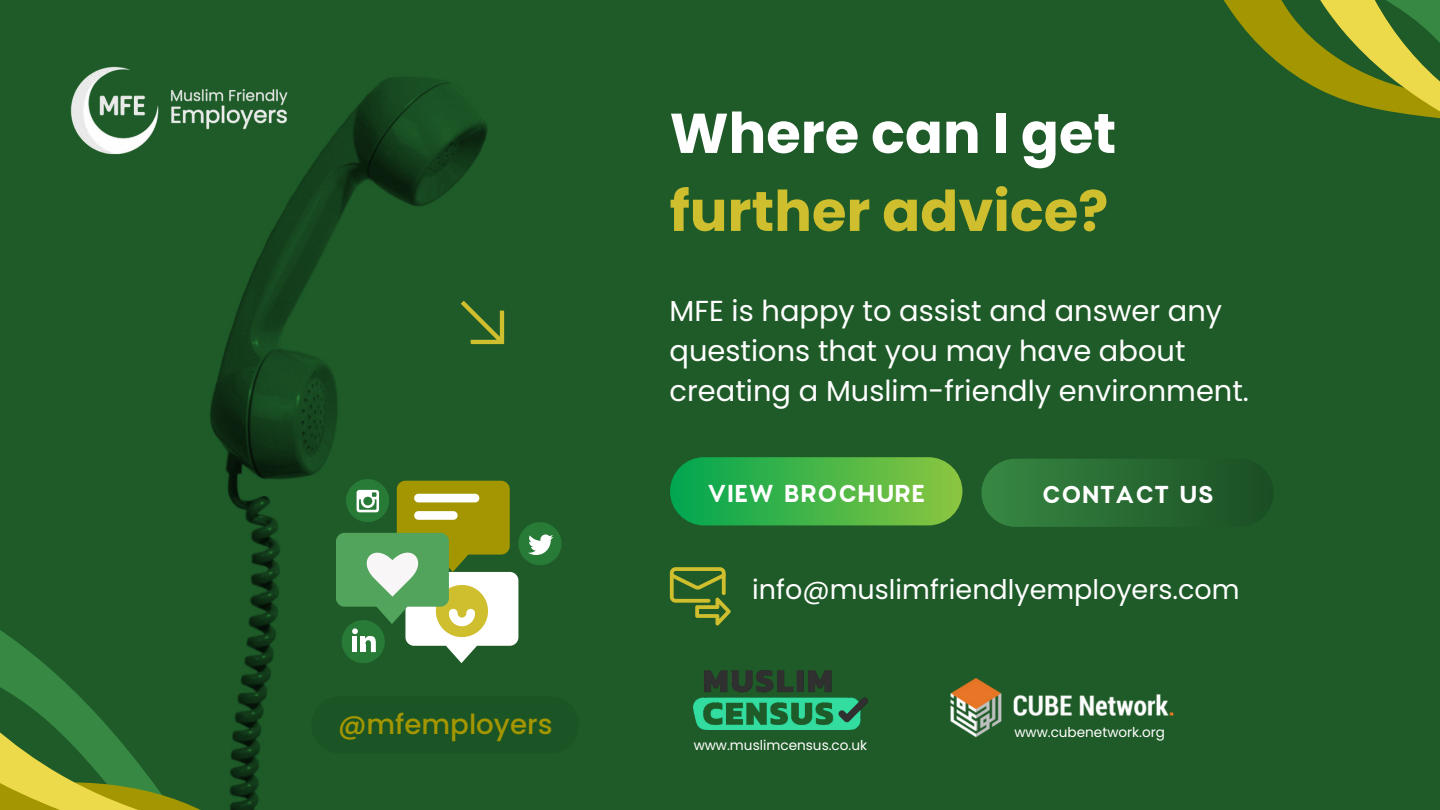
<style>
.page{position:relative;width:1440px;height:810px;background:#1f5b28}
.page>*{position:absolute;margin:0;border:0;box-sizing:border-box;transform-origin:0 0}
.t1{font:700 56px/78px "Poppins";color:#cfbe2d}
.t2{font:28.9px/39.9px "Poppins";color:#fff}
.t3{font:500 27.7px "Poppins";color:#a49600}
.t4{font:27px "Poppins";color:#fff}
.t5{font:700 24px "Charlevoix Pro";color:#fff}
.t6{font:13.6px "Poppins";color:#fff}
.s1{color:#fff}
</style>
<div class="page">
<svg style="left:445px;top:285px;width:76px;height:76px"></svg>
<div style="left:1191px;top:0;width:249px;height:294px;background:#1f5b28"></div>
<svg style="left:1234px;top:0;width:206px;height:245px;fill:#1f5b28"></svg>
<svg style="left:1326px;top:0;width:86px;height:7px"></svg>
<svg style="left:0;top:432px;width:400px;height:378px;fill:#1f5b28"></svg>
<div style="left:670px;top:457px;width:292px;height:68px;background:linear-gradient(to right,#00a651,#8bc53f);border-radius:34px"></div>
<div style="left:981px;top:459px;width:293px;height:68px;background:linear-gradient(to right,#378843,#1a4e23);border-radius:34px"></div>
<div style="left:346px;top:479px;width:43px;height:43px;background:#287b37;border-radius:50%"></div>
<svg style="left:336px;top:481px;width:225px;height:182px"></svg>
<div style="left:311px;top:696px;width:268px;height:58px;background:#1b5425;border-radius:29px"></div>
<img style="left:951px;top:679px;width:224px;height:60px">
<img style="left:694px;top:666px;width:173px;height:64px">
<img style="left:66px;top:59px;width:226px;height:102px">
<svg style="left:670px;top:567px;width:61px;height:58px"></svg>
<p class="t3" style="left:338px;top:705px;width:216px">@mfemployers</p>
<h2 class="t1" style="left:670px;top:94px;width:448px"><span class="s1">Where can I get </span>further advice?</h2>
<p class="t2" style="left:670px;top:291px;width:581px">MFE is happy to assist and answer any questions that you may have about creating a Muslim-friendly environment.</p>
<p class="t5" style="left:707px;top:478px;width:220px">VIEW BROCHURE</p>
<p class="t5" style="left:1041px;top:480px;width:174px">CONTACT US</p>
<h1 class="t4" style="left:752px;top:570px;width:489px">info@muslimfriendlyemployers.com</h1>
<p class="t6" style="left:694px;top:736px;width:175px">www.muslimcensus.co.uk</p>
<p class="t6" style="left:1014px;top:723px;width:152px">www.cubenetwork.org</p>
</div>
